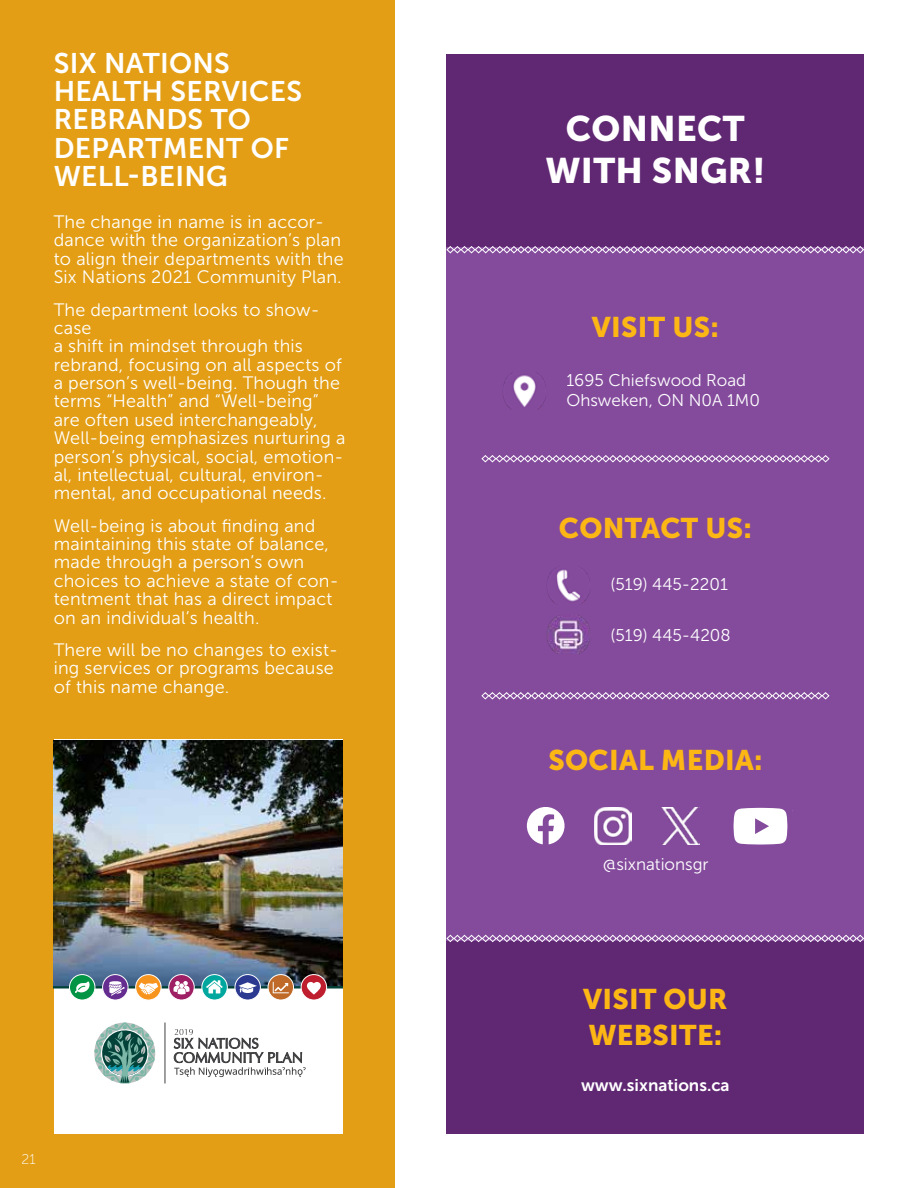
<style>
.page{position:relative;width:918px;height:1188px;background:#fff}
.page>*{position:absolute;margin:0;border:0;box-sizing:border-box;transform-origin:0 0}
.t1{font:35.25px/42.5px "Museo Sans 900";letter-spacing:.01em;color:#fff;text-align:center}
.t2{font:28.2px/28.2px "Museo Sans 700";letter-spacing:.01em;color:#fff}
.t3{font:28.2px/35.2px "Museo Sans 900";letter-spacing:.01em;color:#fdb714}
.t4{font:18px/18.3px "Museo Sans 300";letter-spacing:.01em;color:#fff}
.t5{font:16.95px/20.4px "Museo Sans 300";color:#fff}
.t6{font:16.95px "Museo Sans 700";color:#fff}
.t7{font:14.1px "Museo Sans 100";color:#fff}
</style>
<div class="page">
<div style="left:0;top:0;width:394px;height:1188px;background:#e39e16"></div>
<div style="left:54px;top:739px;width:289px;height:395px;background:#fff"></div>
<img style="left:54px;top:740px;width:289px;height:246px">
<hr style="left:54px;top:986px;width:289px;height:3px;background:#034239">
<div style="left:136px;top:975px;width:25px;height:25px;background:#f7941e;border-radius:50%"></div>
<div style="left:135px;top:974px;width:26px;height:26px;border:1px solid #fff;border-radius:50%"></div>
<svg style="left:139px;top:983px;width:19px;height:11px"></svg>
<div style="left:103px;top:975px;width:25px;height:25px;background:#662d91;border-radius:50%"></div>
<div style="left:102px;top:974px;width:26px;height:26px;border:1px solid #fff;border-radius:50%"></div>
<svg style="left:108px;top:981px;width:17px;height:15px"></svg>
<div style="left:70px;top:975px;width:25px;height:25px;background:#009444;border-radius:50%"></div>
<div style="left:69px;top:974px;width:26px;height:26px;border:1px solid #fff;border-radius:50%"></div>
<svg style="left:75px;top:981px;width:15px;height:12px"></svg>
<svg style="left:169px;top:975px;width:25px;height:25px"></svg>
<div style="left:169px;top:974px;width:25px;height:26px;border:1px solid #fff;border-radius:50%"></div>
<svg style="left:174px;top:981px;width:15px;height:13px"></svg>
<svg style="left:202px;top:975px;width:25px;height:25px"></svg>
<div style="left:202px;top:974px;width:26px;height:26px;border:1px solid #fff;border-radius:50%"></div>
<svg style="left:206px;top:980px;width:17px;height:13px"></svg>
<div style="left:235px;top:975px;width:25px;height:25px;background:#2b3990;border-radius:50%"></div>
<div style="left:235px;top:974px;width:26px;height:26px;border:1px solid #fff;border-radius:50%"></div>
<svg style="left:238px;top:982px;width:19px;height:11px"></svg>
<svg style="left:268px;top:975px;width:26px;height:25px"></svg>
<div style="left:268px;top:974px;width:26px;height:26px;border:1px solid #fff;border-radius:50%"></div>
<svg style="left:273px;top:982px;width:16px;height:11px"></svg>
<div style="left:301px;top:975px;width:26px;height:25px;background:#be1e2d;border-radius:50%"></div>
<div style="left:301px;top:974px;width:26px;height:26px;border:1px solid #fff;border-radius:50%"></div>
<svg style="left:307px;top:982px;width:14px;height:13px"></svg>
<hr style="left:165px;top:1023px;width:1px;height:60px;background:#414042">
<svg style="left:94px;top:1022px;width:62px;height:62px"></svg>
<svg style="left:174px;top:1029px;width:132px;height:48px"></svg>
<div style="left:447px;top:54px;width:417px;height:997px;background:#844b9c"></div>
<div style="left:447px;top:54px;width:417px;height:192px;background:#602873"></div>
<div style="left:447px;top:942px;width:417px;height:192px;background:#602873"></div>
<img style="left:503px;top:372px;width:43px;height:37px">
<img style="left:547px;top:568px;width:43px;height:35px">
<img style="left:546px;top:616px;width:44px;height:37px">
<img style="left:662px;top:808px;width:37px;height:37px">
<svg style="left:527px;top:807px;width:38px;height:37px"></svg>
<img style="left:594px;top:808px;width:38px;height:37px">
<svg style="left:734px;top:808px;width:53px;height:37px;background:#f0eaf3"></svg>
<svg style="left:481px;top:692px;width:349px;height:8px"></svg>
<svg style="left:446px;top:934px;width:418px;height:8px"></svg>
<svg style="left:481px;top:455px;width:349px;height:8px"></svg>
<svg style="left:446px;top:246px;width:418px;height:8px"></svg>
<h2 class="t2" style="left:54px;top:49px;width:250px">SIX NATIONS<br>HEALTH SERVICES<br>REBRANDS TO<br>DEPARTMENT OF<br>WELL-BEING</h2>
<p class="t4" style="left:54px;top:213px;width:291px">The change in name is in accor&shy;dance with the organization’s plan to align their departments with the Six Nations 2021 Community Plan.</p>
<p class="t4" style="left:54px;top:300px;width:293px">The department looks to show&shy;case<br>a shift in mindset through this rebrand, focusing on all aspects of a person’s well-being. Though the terms “Health” and “Well-being” are often used interchangeably,<br>Well-being emphasizes nurturing a person’s physical, social, emotion&shy;al, intellectual, cultural, environ&shy;mental, and occupational needs.</p>
<p class="t4" style="left:54px;top:517px;width:286px">Well-being is about finding and maintaining this state of balance, made through a person’s own choices to achieve a state of con&shy;tentment that has a direct impact on an individual’s health.</p>
<p class="t4" style="left:54px;top:641px;width:286px">There will be no changes to exist&shy;ing services or programs because of this name change.</p>
<p class="t7" style="left:21px;top:1151px;width:16px">21</p>
<h1 class="t1" style="left:545px;top:107px;width:221px">CONNECT<br>WITH SNGR!</h1>
<h2 class="t3" style="left:592px;top:309px;width:128px">VISIT US:</h2>
<p class="t5" style="left:566px;top:370px;width:195px">1695 Chiefswood Road<br>Ohsweken, ON N0A 1M0</p>
<h2 class="t3" style="left:559px;top:510px;width:195px">CONTACT US:</h2>
<p class="t5" style="left:610px;top:574px;width:119px">(519) 445-2201</p>
<p class="t5" style="left:610px;top:625px;width:122px">(519) 445-4208</p>
<h2 class="t3" style="left:548px;top:743px;width:216px">SOCIAL MEDIA:</h2>
<p class="t5" style="left:603px;top:854px;width:107px">@sixnationsgr</p>
<h2 class="t3" style="left:583px;top:982px;width:146px">VISIT OUR<br>WEBSITE:</h2>
<p class="t6" style="left:581px;top:1075px;width:150px">www.sixnations.ca</p>
</div>
